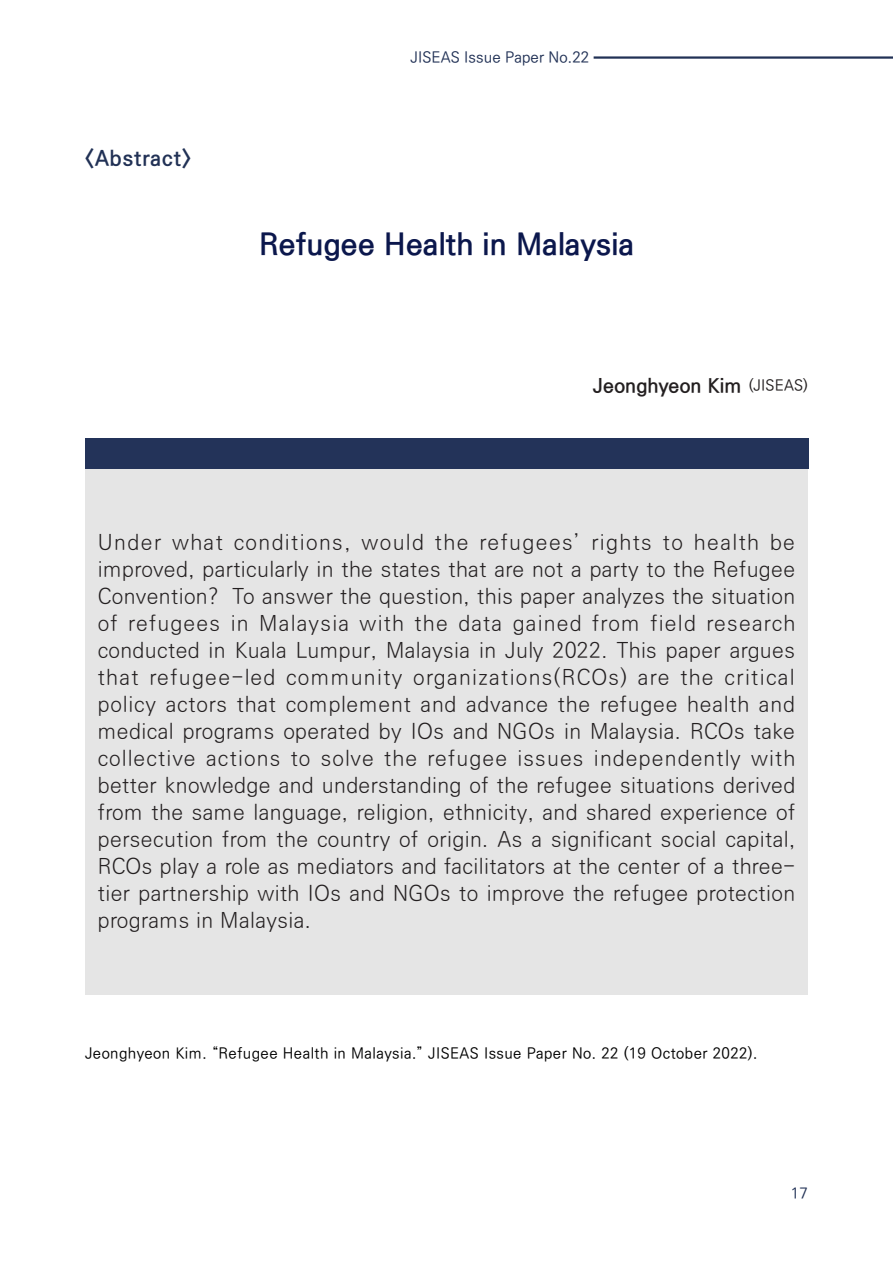
<style>
.page{position:relative;width:893px;height:1263px;background:#fff}
.page>*{position:absolute;margin:0;border:0;box-sizing:border-box;transform-origin:0 0}
.소제목{font:700 30px "Ko Pub World Dotum";letter-spacing:.01em;color:#0b174c}
.t1{font:300 21px/27px "Ko Pub World Dotum";letter-spacing:.02em;color:#231f20;text-align:justify}
.참고문헌_타이틀{font:700 21px "Ko Pub World Dotum";letter-spacing:.05em;color:#213155}
.t2{font:700 19.5px "Ko Pub World Dotum";letter-spacing:.01em;color:#231f20}
.단락_스타일_1{font:500 15px "Ko Pub World Dotum";letter-spacing:.03em;color:#000}
.t3{font:500 15px "Ko Pub World Dotum";letter-spacing:.005em;color:#213155}
.s1{font-weight:500;font-size:15px}
</style>
<div class="page">
<hr style="left:594px;top:56px;width:299px;height:3px;background:#213155">
<div style="left:85px;top:468px;width:723px;height:527px;background:#e5e5e5"></div>
<div style="left:85px;top:439px;width:723px;height:30px;background:#233359"></div>
<p class="참고문헌_타이틀" style="left:85px;top:144px;width:107px">&lt;Abstract&gt;</p>
<p class="t3" style="left:411px;top:47px;width:180px">JISEAS Issue Paper No.22</p>
<p class="소제목" style="left:259px;top:223px;width:376px">Refugee Health in Malaysia</p>
<p class="t2" style="left:593px;top:372px;width:216px">Jeonghyeon Kim <span class="s1">(JISEAS)</span></p>
<p class="t1" style="left:98px;top:529px;width:699px">Under what conditions, would the refugees’ rights to health be improved, particularly in the states that are not a party to the Refugee Convention? To answer the question, this paper analyzes the situation of refugees in Malaysia with the data gained from field research conducted in Kuala Lumpur, Malaysia in July 2022. This paper argues that refugee-led community organizations(RCOs) are the critical policy actors that complement and advance the refugee health and medical programs operated by IOs and NGOs in Malaysia. RCOs take collective actions to solve the refugee issues independently with better knowledge and understanding of the refugee situations derived from the same language, religion, ethnicity, and shared experience of persecution from the country of origin. As a significant social capital, RCOs play a role as mediators and facilitators at the center of a three&shy;tier partnership with IOs and NGOs to improve the refugee protection programs in Malaysia.</p>
<p class="단락_스타일_1" style="left:85px;top:1043px;width:674px">Jeonghyeon Kim. “Refugee Health in Malaysia.” JISEAS Issue Paper No. 22 (19 October 2022).</p>
<p class="t3" style="left:791px;top:1183px;width:18px">17</p>
</div>
